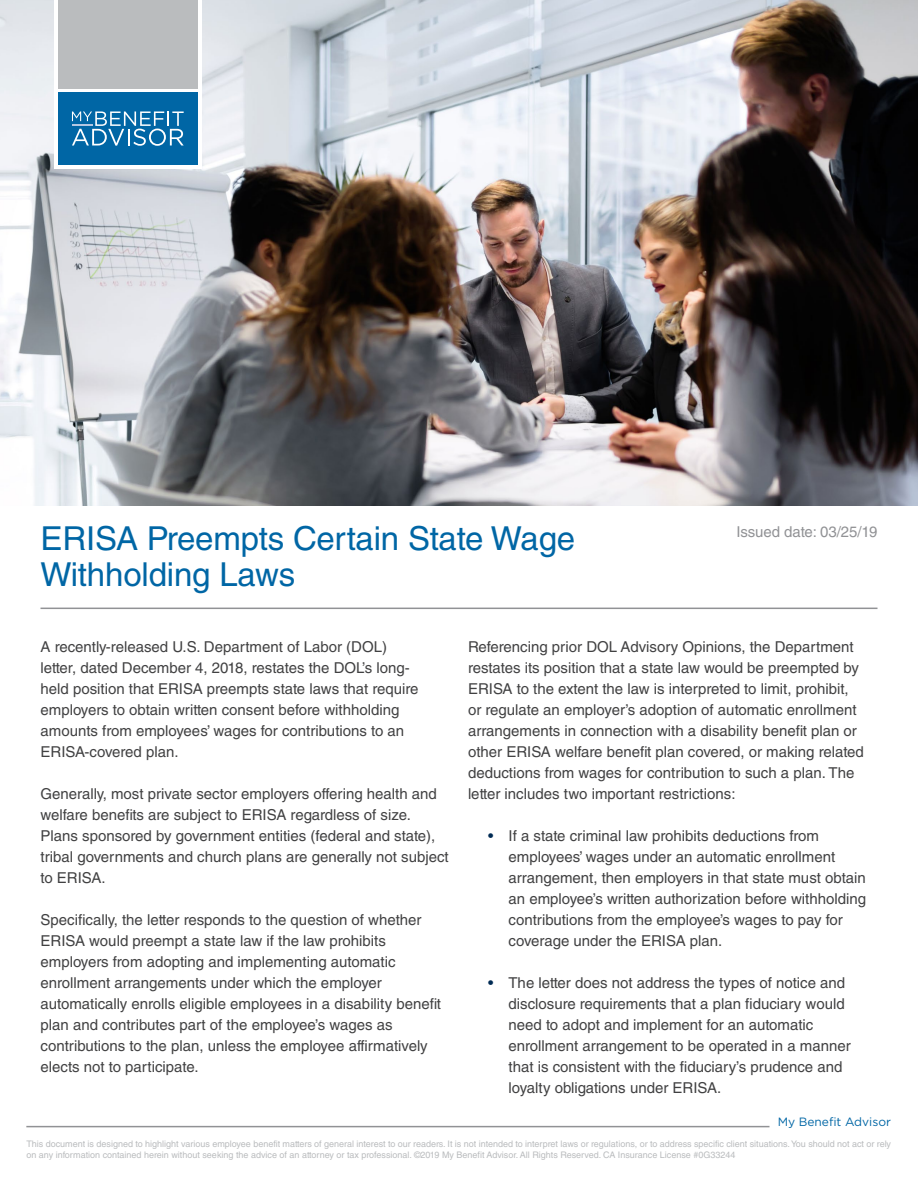
<style>
.page{position:relative;width:918px;height:1188px;background:#fff}
.page>*{position:absolute;margin:0;border:0;box-sizing:border-box;transform-origin:0 0}
.t1{font:33px/36px "Helvetica LT Std";letter-spacing:-.005em;color:#0066a5}
.t2{font:15px/21px "Helvetica LT Std";color:#414142}
.t3{font:15px "Helvetica LT Std";letter-spacing:-.005em;color:#919295}
.t4{font:12px "Gotham";color:#0066a5}
.t5{font:9px/10.8px "Helvetica LT Std";color:#babcbe}
.s1{color:#002b54}
</style>
<div class="page">
<hr style="left:26px;top:1126px;width:744px;height:1px;background:#919295">
<img style="left:0;top:0;width:918px;height:505px">
<hr style="left:40px;top:608px;width:838px;height:1px;background:#919295">
<div style="left:54px;top:0;width:147px;height:169px;background:#fff"></div>
<div style="left:58px;top:92px;width:139px;height:73px;background:#0066a5"></div>
<svg style="left:72px;top:111px;width:112px;height:35px"></svg>
<hr style="left:72px;top:124px;width:20px;height:2px;background:#b3c7e2">
<div style="left:58px;top:0;width:139px;height:89px;background:#babcbe"></div>
<p class="t1" style="left:40px;top:521px;width:536px">ERISA Preempts Certain State Wage<br>Withholding Laws</p>
<p class="t3" style="left:736px;top:523px;width:143px">Issued date: 03/25/19</p>
<p class="t2" style="left:40px;top:636px;width:380px">A recently-released U.S. Department of Labor (DOL) letter, dated December 4, 2018, restates the DOL’s long&shy;held position that ERISA preempts state laws that require employers to obtain written consent before withholding amounts from employees’ wages for contributions to an ERISA-covered plan.</p>
<p class="t2" style="left:40px;top:783px;width:410px">Generally, most private sector employers offering health and welfare benefits are subject to ERISA regardless of size.<br>Plans sponsored by government entities (federal and state), tribal governments and church plans are generally not subject to ERISA.</p>
<p class="t2" style="left:40px;top:909px;width:402px">Specifically, the letter responds to the question of whether ERISA would preempt a state law if the law prohibits employers from adopting and implementing automatic enrollment arrangements under which the employer automatically enrolls eligible employees in a disability benefit plan and contributes part of the employee’s wages as contributions to the plan, unless the employee affirmatively elects not to participate.</p>
<p class="t2" style="left:468px;top:636px;width:397px">Referencing prior DOL Advisory Opinions, the Department restates its position that a state law would be preempted by ERISA to the extent the law is interpreted to limit, prohibit, or regulate an employer’s adoption of automatic enrollment arrangements in connection with a disability benefit plan or other ERISA welfare benefit plan covered, or making related deductions from wages for contribution to such a plan. The letter includes two important restrictions:</p>
<p class="t2" style="left:508px;top:825px;width:359px;text-indent:-20px"><span class="s1">•</span> If a state criminal law prohibits deductions from employees’ wages under an automatic enrollment arrangement, then employers in that state must obtain an employee’s written authorization before withholding contributions from the employee’s wages to pay for coverage under the ERISA plan.</p>
<p class="t2" style="left:508px;top:972px;width:344px;text-indent:-20px"><span class="s1">•</span> The letter does not address the types of notice and disclosure requirements that a plan fiduciary would need to adopt and implement for an automatic enrollment arrangement to be operated in a manner that is consistent with the fiduciary’s prudence and loyalty obligations under ERISA.</p>
<p class="t4" style="left:778px;top:1114px;width:115px">My Benefit Advisor</p>
<p class="t5" style="left:26px;top:1139px;width:866px">This document is designed to highlight various employee benefit matters of general interest to our readers. It is not intended to interpret laws or regulations, or to address specific client situations. You should not act or rely on any information contained herein without seeking the advice of an attorney or tax professional. ©2019 My Benefit Advisor. All Rights Reserved. CA Insurance License #0G33244</p>
</div>
